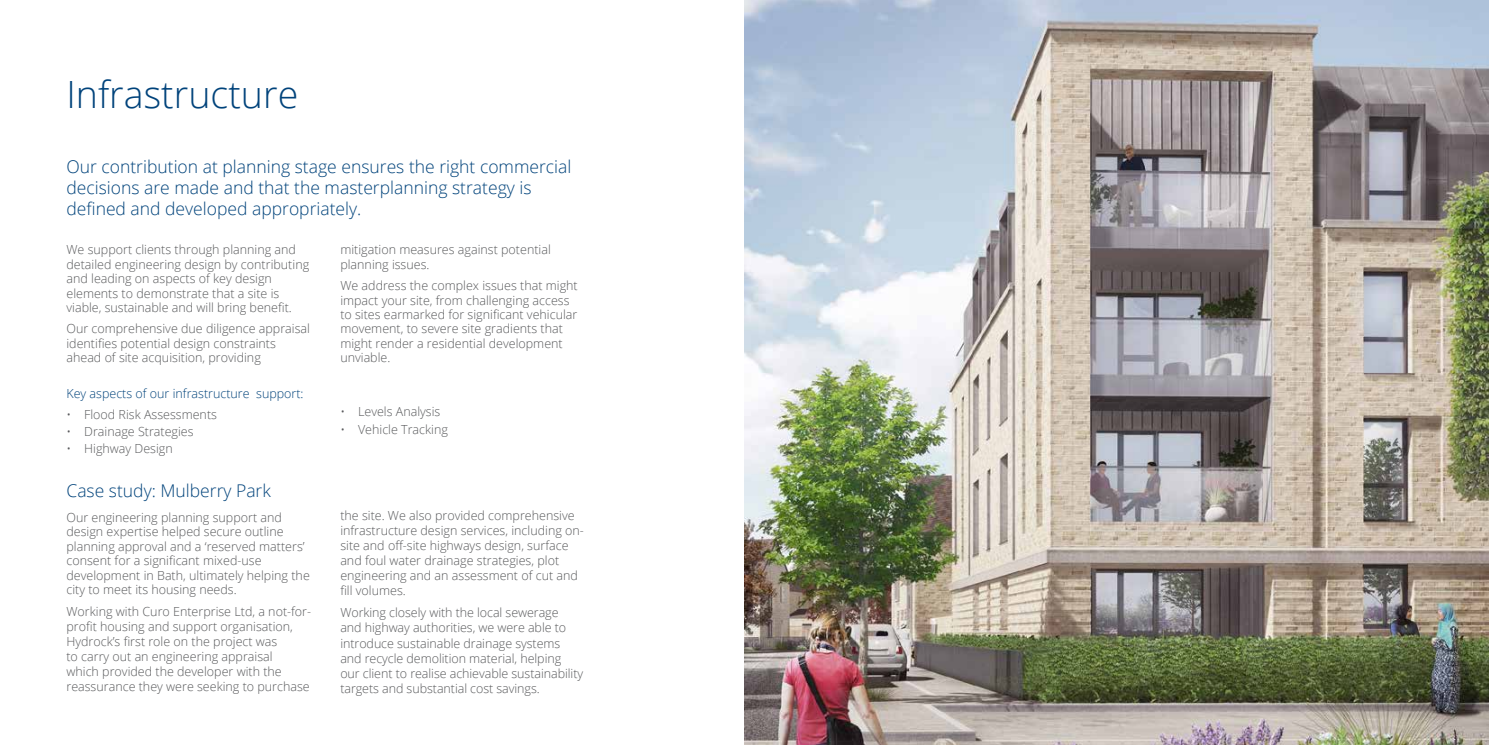
<style>
.page{position:relative;width:1489px;height:745px;background:#fff}
.page>*{position:absolute;margin:0;border:0;box-sizing:border-box;transform-origin:0 0}
.t1{font:300 37.5px "Open Sans";color:#00437b}
.t2{font:300 17.5px/21px "Open Sans";color:#00437b}
.t3{font:300 12.5px/14.4px "Open Sans";color:#58595b}
.t4{font:300 12.5px "Open Sans";color:#00437b}
</style>
<div class="page">
<img style="left:744px;top:0;width:744px;height:744px">
<h1 class="t1" style="left:66px;top:68px;width:233px">Infrastructure</h1>
<h2 class="t2" style="left:66px;top:156px;width:506px">Our contribution at planning stage ensures the right commercial decisions are made and that the masterplanning strategy is defined and developed appropriately.</h2>
<p class="t3" style="left:66px;top:242px;width:244px">We support clients through planning and detailed engineering design by contributing and leading on aspects of key design elements to demonstrate that a site is viable, sustainable and will bring benefit.</p>
<p class="t3" style="left:66px;top:321px;width:245px">Our comprehensive due diligence appraisal identifies potential design constraints ahead of site acquisition, providing</p>
<p class="t3" style="left:340px;top:242px;width:212px">mitigation measures against potential planning issues.</p>
<p class="t3" style="left:340px;top:278px;width:239px">We address the complex issues that might impact your site, from challenging access to sites earmarked for significant vehicular movement, to severe site gradients that might render a residential development unviable.</p>
<p class="t4" style="left:66px;top:384px;width:239px">Key aspects of our infrastructure support:</p>
<p class="t3" style="left:66px;top:406px;width:152px">• Flood Risk Assessments</p>
<p class="t3" style="left:66px;top:424px;width:129px">• Drainage Strategies</p>
<p class="t3" style="left:66px;top:441px;width:108px">• Highway Design</p>
<h2 class="t2" style="left:66px;top:479px;width:206px">Case study: Mulberry Park</h2>
<p class="t3" style="left:66px;top:509px;width:245px">Our engineering planning support and design expertise helped secure outline planning approval and a ‘reserved matters’ consent for a significant mixed-use development in Bath, ultimately helping the city to meet its housing needs.</p>
<p class="t3" style="left:66px;top:603px;width:246px;line-height:15px">Working with Curo Enterprise Ltd, a not-for&shy;profit housing and support organisation, Hydrock’s first role on the project was<br>to carry out an engineering appraisal<br>which provided the developer with the reassurance they were seeking to purchase</p>
<p class="t3" style="left:340px;top:404px;width:102px">• Levels Analysis</p>
<p class="t3" style="left:340px;top:421px;width:109px">• Vehicle Tracking</p>
<p class="t3" style="left:340px;top:507px;width:245px;line-height:15px">the site. We also provided comprehensive infrastructure design services, including on&shy;site and off-site highways design, surface and foul water drainage strategies, plot engineering and an assessment of cut and fill volumes.</p>
<p class="t3" style="left:340px;top:604px;width:244px;line-height:15px">Working closely with the local sewerage<br>and highway authorities, we were able to introduce sustainable drainage systems and recycle demolition material, helping our client to realise achievable sustainability targets and substantial cost savings.</p>
</div>
